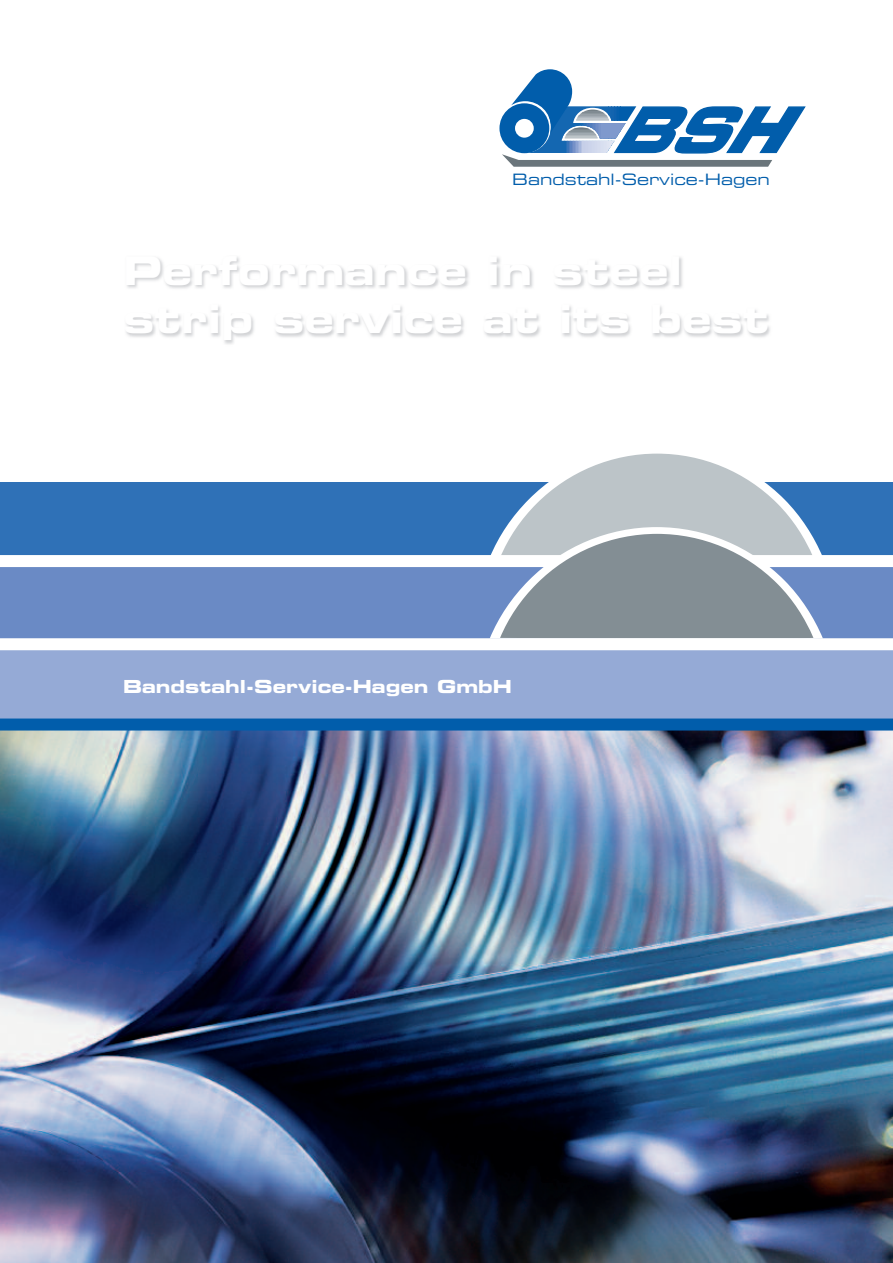
<style>
.page{position:relative;width:893px;height:1263px;background:#fff}
.page>*{position:absolute;margin:0;border:0;box-sizing:border-box;transform-origin:0 0}
.t1{font:39.6px/48.4px "Eurostile Bold Extended Two";color:#fff}
.t2{font:18px "Eurostile Bold Extended Two";color:#fff}
.t3{font:15.75px "Eurostile Extended Two";color:#015dab}
</style>
<div class="page">
<img style="left:0;top:730px;width:893px;height:533px">
<svg style="left:499px;top:69px;width:307px;height:98px"></svg>
<div style="left:0;top:482px;width:893px;height:74px;background:#2f71b7"></div>
<div style="left:0;top:566px;width:893px;height:73px;background:#6a8ac5"></div>
<div style="left:0;top:649px;width:893px;height:73px;background:#95aad6"></div>
<img style="left:126px;top:256px;width:644px;height:88px">
<div style="left:0;top:718px;width:893px;height:12px;background:#015dab"></div>
<div style="left:0;top:555px;width:893px;height:12px;background:#fff"></div>
<svg style="left:490px;top:453px;width:333px;height:185px"></svg>
<div style="left:0;top:638px;width:893px;height:12px;background:#fff"></div>
<p class="t3" style="left:512px;top:173px;width:259px">Bandstahl-Service-Hagen</p>
<p class="t1" style="left:123px;top:250px;width:648px">Performance in steel strip service at its best</p>
<p class="t2" style="left:123px;top:680px;width:390px">Bandstahl-Service-Hagen GmbH</p>
</div>
